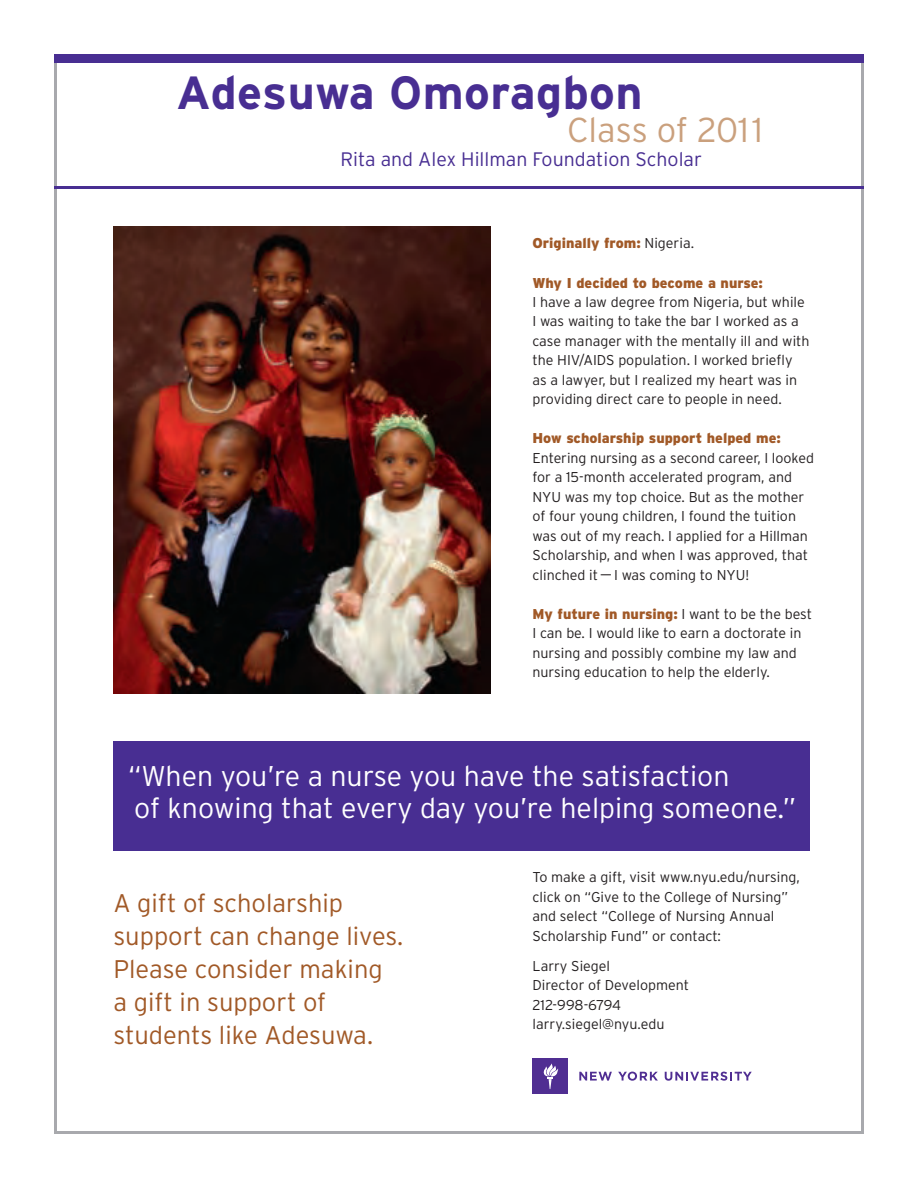
<style>
.page{position:relative;width:918px;height:1188px;background:#fff}
.page>*{position:absolute;margin:0;border:0;box-sizing:border-box;transform-origin:0 0}
.t1{font:700 46.5px "Interstate";letter-spacing:.01em;color:#482e92}
.t2{font:300 34.5px "Interstate";color:#caa07d}
.t3{font:300 28.5px/31.5px "Interstate";color:#fff}
.t4{font:300 25.5px/33px "Interstate";color:#a15927}
.t5{font:300 19.5px "Interstate";color:#482e92}
.t6{font:300 14.25px/19.5px "Interstate";color:#231f20}
.t7{font:900 14.25px "Interstate";color:#a15927}
.s1{font-weight:300;color:#231f20}
.s2{font-weight:900;color:#a15927}
</style>
<div class="page">
<img style="left:113px;top:226px;width:378px;height:467px">
<svg style="left:579px;top:1072px;width:33px;height:9px"></svg>
<svg style="left:618px;top:1072px;width:40px;height:9px"></svg>
<svg style="left:665px;top:1072px;width:87px;height:9px"></svg>
<div style="left:532px;top:1058px;width:36px;height:36px;background:#502e92"></div>
<svg style="left:543px;top:1063px;width:15px;height:26px"></svg>
<div style="left:113px;top:741px;width:697px;height:109px;background:#482e92"></div>
<hr style="left:54px;top:186px;width:810px;height:3px;background:#482e92">
<div style="left:54px;top:54px;width:810px;height:9px;background:#482e92"></div>
<h1 class="t1" style="left:176px;top:67px;width:468px">Adesuwa Omoragbon</h1>
<h2 class="t2" style="left:567px;top:110px;width:197px">Class of 2011</h2>
<h3 class="t5" style="left:341px;top:148px;width:363px">Rita and Alex Hillman Foundation Scholar</h3>
<p class="t7" style="left:532px;top:235px;width:163px">Originally from: <span class="s1">Nigeria.</span></p>
<p class="t7" style="left:532px;top:274px;width:232px">Why I decided to become a nurse:</p>
<p class="t6" style="left:532px;top:292px;width:279px">I have a law degree from Nigeria, but while I was waiting to take the bar I worked as a case manager with the mentally ill and with the HIV/AIDS population. I worked briefly as a lawyer, but I realized my heart was in providing direct care to people in need.</p>
<p class="t7" style="left:532px;top:430px;width:250px">How scholarship support helped me:</p>
<p class="t6" style="left:532px;top:448px;width:283px">Entering nursing as a second career, I looked for a 15-month accelerated program, and NYU was my top choice. But as the mother of four young children, I found the tuition was out of my reach. I applied for a Hillman Scholarship, and when I was approved, that clinched it — I was coming to NYU!</p>
<p class="t6" style="left:532px;top:604px;width:281px"><span class="s2">My future in nursing:</span> I want to be the best I can be. I would like to earn a doctorate in nursing and possibly combine my law and nursing education to help the elderly.</p>
<h3 class="t3" style="left:128px;top:760px;width:670px">“When you’re a nurse you have the satisfaction<br>of knowing that every day you’re helping someone.”</h3>
<h3 class="t4" style="left:113px;top:886px;width:291px">A gift of scholarship support can change lives.<br>Please consider making<br>a gift in support of students like Adesuwa.</h3>
<p class="t6" style="left:532px;top:867px;width:269px">To make a gift, visit www.nyu.edu/nursing, click on “Give to the College of Nursing” and select “College of Nursing Annual Scholarship Fund” or contact:</p>
<p class="t6" style="left:532px;top:956px;width:158px">Larry Siegel<br>Director of Development<br>212-998-6794 larry.siegel@nyu.edu</p>
</div>
